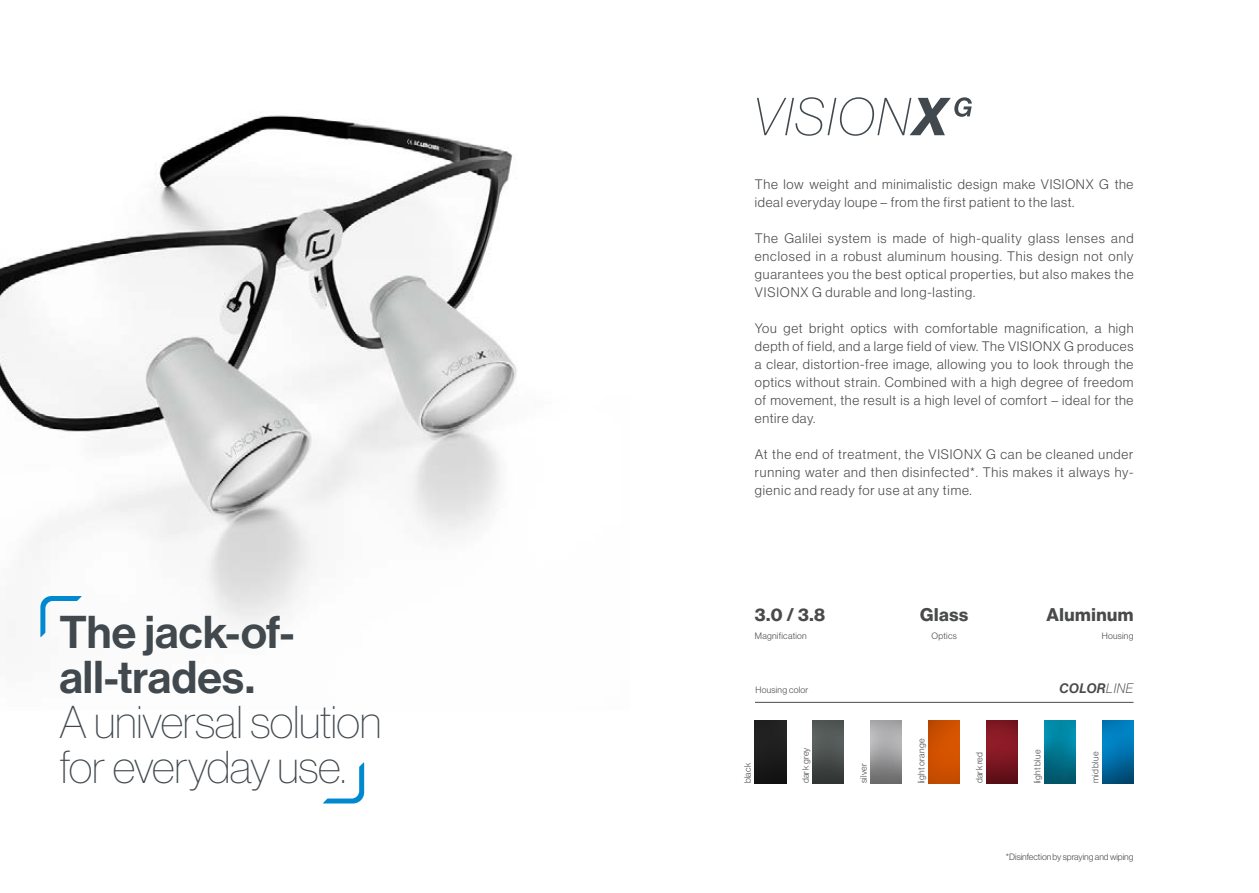
<style>
.page{position:relative;width:1259px;height:893px;background:#fff}
.page>*{position:absolute;margin:0;border:0;box-sizing:border-box;transform-origin:0 0}
.ICL_head_30pt{font:45px/45px "N Haas Grotesk DS Pro 25 Th";letter-spacing:-.01em;color:#41494e}
.ICL_head_30pt-2{font:45px "N Haas Grotesk DS Pro 65 Md";letter-spacing:.005em;color:#41494e}
.t1{font:18px "N Haas Grotesk DS Pro 75 Bd";letter-spacing:.03em;color:#494a4b}
.ICL_body_9pt{font:13.5px/18px "N Haas Grotesk DS Pro 45 Lt";letter-spacing:.05em;color:#494a4b;text-align:justify}
.t2{font:13.5px "N Haas Grotesk DS Pro 66 Md It";letter-spacing:.05em;color:#494a4b}
.t3{font:9px "N Haas Grotesk DS Pro 45 Lt";letter-spacing:.03em;color:#494a4b}
.t4{font:9px "N Haas Grotesk DS Pro 45 Lt";color:#494a4b}
.s1{font-family:"N Haas Grotesk DS Pro 65 Md"}
.s2{font-family:"N Haas Grotesk DS Pro 36 X Lt It"}
</style>
<div class="page">
<img style="left:0;top:115px;width:517px;height:523px">
<img style="left:755px;top:720px;width:31px;height:63px">
<img style="left:813px;top:720px;width:31px;height:63px">
<img style="left:871px;top:720px;width:31px;height:63px">
<img style="left:928px;top:720px;width:31px;height:63px">
<img style="left:986px;top:720px;width:31px;height:63px">
<img style="left:1044px;top:720px;width:31px;height:63px">
<img style="left:1102px;top:720px;width:31px;height:63px">
<hr style="left:755px;top:702px;width:378px;height:1px;background:#494a4b">
<svg style="left:757px;top:97px;width:214px;height:39px"></svg>
<svg style="left:323px;top:762px;width:41px;height:41px"></svg>
<svg style="left:40px;top:596px;width:42px;height:41px"></svg>
<p class="ICL_head_30pt-2" style="left:60px;top:606px;width:236px">The jack-of-</p>
<p class="ICL_head_30pt" style="left:60px;top:655px;width:323px"><span class="s1">all-trades.<br></span>A universal solution</p>
<p class="ICL_head_30pt" style="left:60px;top:745px;width:288px">for everyday use.</p>
<p class="ICL_body_9pt" style="left:755px;top:176px;width:380px">The low weight and minimalistic design make VISIONX G the ideal everyday loupe – from the first patient to the last.</p>
<p class="ICL_body_9pt" style="left:755px;top:230px;width:380px">The Galilei system is made of high-quality glass lenses and enclosed in a robust aluminum housing. This design not only guarantees you the best optical properties, but also makes the VISIONX G durable and long-lasting.</p>
<p class="ICL_body_9pt" style="left:755px;top:320px;width:380px">You get bright optics with comfortable magnification, a high depth of field, and a large field of view. The VISIONX G produces a clear, distortion-free image, allowing you to look through the optics without strain. Combined with a high degree of freedom of movement, the result is a high level of comfort – ideal for the entire day.</p>
<p class="ICL_body_9pt" style="left:755px;top:446px;width:380px">At the end of treatment, the VISIONX G can be cleaned under running water and then disinfected*. This makes it always hy&shy;gienic and ready for use at any time.</p>
<p class="t1" style="left:755px;top:604px;width:72px">3.0 / 3.8</p>
<p class="t3" style="left:755px;top:631px;width:53px">Magnification</p>
<p class="t1" style="left:920px;top:604px;width:49px">Glass</p>
<p class="t3" style="left:931px;top:631px;width:27px">Optics</p>
<p class="t1" style="left:1046px;top:604px;width:88px">Aluminum</p>
<p class="t3" style="left:1101px;top:631px;width:33px">Housing</p>
<p class="t3" style="left:755px;top:685px;width:54px">Housing color</p>
<p class="t2" style="left:1059px;top:681px;width:76px">COLOR<span class="s2">LINE</span></p>
<p class="t3" style="left:742px;top:783px;width:22px;rotate:-90deg">black</p>
<p class="t3" style="left:800px;top:783px;width:37px;rotate:-90deg">dark grey</p>
<p class="t3" style="left:858px;top:783px;width:21px;rotate:-90deg">silver</p>
<p class="t3" style="left:916px;top:783px;width:46px;rotate:-90deg">light orange</p>
<p class="t3" style="left:974px;top:783px;width:33px;rotate:-90deg">dark red</p>
<p class="t3" style="left:1032px;top:783px;width:35px;rotate:-90deg">light blue</p>
<p class="t3" style="left:1090px;top:783px;width:33px;rotate:-90deg">mid blue</p>
<p class="t4" style="left:1006px;top:852px;width:129px">*Disinfection by spraying and wiping</p>
</div>
